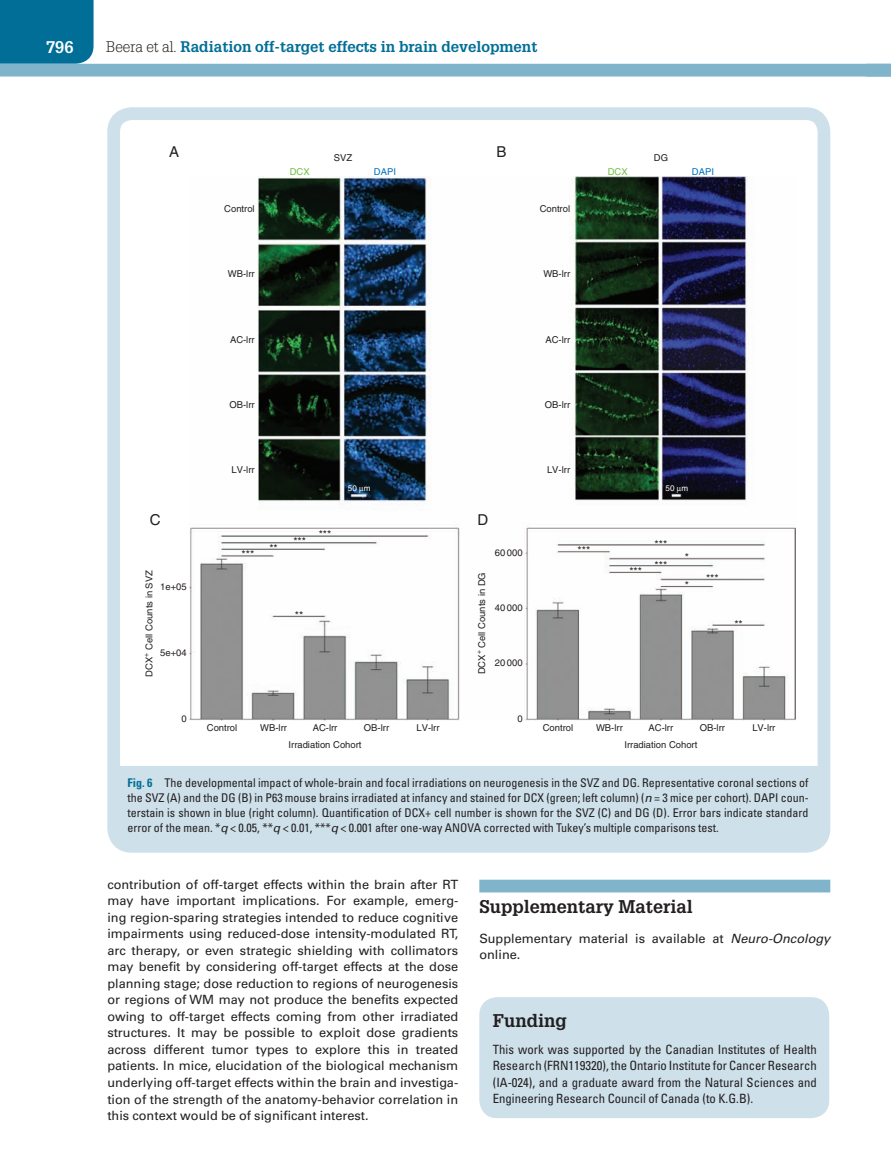
<style>
.page{position:relative;width:891px;height:1175px;background:#fff}
.page>*{position:absolute;margin:0;border:0;box-sizing:border-box;transform-origin:0 0}
.t1{font:700 18px "Glypha LT Std";color:#231f20}
.t2{font:700 16.5px "Glypha LT Std";color:#fff}
.t3{font:700 15px "Glypha LT Std";color:#006e96}
.t4{font:15px "Helvetica";color:#231f20}
.t5{font:12.75px/16.5px "Univers LT Std";color:#231f20;text-align:justify}
.t6{font:condensed 12.75px/16.5px "Univers LT Std";color:#231f20;text-align:justify}
.t7{font:condensed 12px/15px "Univers LT Std";color:#231f20;text-align:justify}
.t8{font:10.8px/21px "Helvetica";color:#231f20}
.t9{font:9.45px/16.5px "Helvetica";color:#231f20;text-align:center}
.t10{font:9.45px "Helvetica";color:#0072bc}
.t11{font:9.45px "Helvetica";color:#71bf44}
.t12{font:8.1px "Helvetica";color:#fff}
.s1{font-weight:300;color:#231f20}
.s2{font-weight:700;color:#006e96}
.s3{font-style:italic;font-stretch:normal}
.s4{font-style:italic}
</style>
<div class="page">
<div style="left:0;top:0;width:94px;height:64px;background:#006e96"></div>
<div style="left:0;top:64px;width:891px;height:12px;background:#7fb4ca"></div>
<div style="left:479px;top:997px;width:350px;height:121px;background:#cee0ea;border-radius:18px"></div>
<div style="left:479px;top:879px;width:351px;height:13px;background:#7fb4ca"></div>
<div style="left:119px;top:766px;width:700px;height:80px;background:#cee0ea"></div>
<img style="left:190px;top:176px;width:606px;height:544px">
<div style="left:107px;top:107px;width:723px;height:745px;border:13px solid #cee0ea;border-radius:18px"></div>
<svg style="left:359px;top:486px;width:5px;height:6px"></svg>
<svg style="left:677px;top:486px;width:4px;height:6px"></svg>
<p class="t2" style="left:46px;top:37px;width:29px">796</p>
<p class="t3" style="left:106px;top:37px;width:433px"><span class="s1">Beera et al.</span> Radiation off-target effects in brain development</p>
<p class="t4" style="left:169px;top:143px;width:12px">A</p>
<p class="t4" style="left:497px;top:143px;width:12px">B</p>
<p class="t9" style="left:334px;top:149px;width:20px">SVZ</p>
<p class="t11" style="left:290px;top:166px;width:21px">DCX</p>
<p class="t10" style="left:374px;top:166px;width:24px">DAPI</p>
<p class="t9" style="left:224px;top:201px;width:32px">Control</p>
<p class="t9" style="left:540px;top:201px;width:32px">Control</p>
<p class="t9" style="left:228px;top:266px;width:28px">WB-lrr</p>
<p class="t9" style="left:543px;top:266px;width:28px">WB-lrr</p>
<p class="t9" style="left:230px;top:331px;width:26px">AC-lrr</p>
<p class="t9" style="left:546px;top:331px;width:26px">AC-lrr</p>
<p class="t9" style="left:230px;top:396px;width:27px">OB-lrr</p>
<p class="t9" style="left:545px;top:396px;width:27px">OB-lrr</p>
<p class="t9" style="left:232px;top:461px;width:25px">LV-lrr</p>
<p class="t9" style="left:547px;top:461px;width:25px">LV-lrr</p>
<p class="t9" style="left:654px;top:149px;width:16px">DG</p>
<p class="t11" style="left:608px;top:166px;width:21px">DCX</p>
<p class="t10" style="left:692px;top:166px;width:24px">DAPI</p>
<p class="t12" style="left:348px;top:483px;width:24px">50 m</p>
<p class="t12" style="left:666px;top:483px;width:24px">50 m</p>
<p class="t4" style="left:150px;top:511px;width:12px">C</p>
<p class="t4" style="left:477px;top:511px;width:12px">D</p>
<p class="t8" style="left:242px;top:544px;width:14px">***</p>
<p class="t8" style="left:269px;top:537px;width:10px">**</p>
<p class="t8" style="left:293px;top:530px;width:14px">***</p>
<p class="t8" style="left:319px;top:524px;width:14px">***</p>
<p class="t9" style="left:141px;top:676px;width:108px;rotate:-90deg">DCX<sup>+</sup> Cell Counts in SVZ</p>
<p class="t9" style="left:474px;top:674px;width:104px;rotate:-90deg">DCX<sup>+</sup> Cell Counts in DG</p>
<p class="t9" style="left:160px;top:578px;width:28px">1e+05</p>
<p class="t8" style="left:295px;top:604px;width:10px">**</p>
<p class="t9" style="left:160px;top:644px;width:28px">5e+04</p>
<p class="t9" style="left:495px;top:544px;width:29px">60 000</p>
<p class="t9" style="left:495px;top:599px;width:29px">40 000</p>
<p class="t9" style="left:495px;top:654px;width:29px">20 000</p>
<p class="t9" style="left:182px;top:710px;width:7px">0</p>
<p class="t9" style="left:517px;top:710px;width:7px">0</p>
<p class="t8" style="left:578px;top:540px;width:14px">***</p>
<p class="t8" style="left:629px;top:561px;width:14px">***</p>
<p class="t8" style="left:655px;top:533px;width:14px">*** ***</p>
<p class="t8" style="left:685px;top:547px;width:6px">*</p>
<p class="t8" style="left:685px;top:575px;width:6px">*</p>
<p class="t8" style="left:706px;top:568px;width:14px">***</p>
<p class="t8" style="left:734px;top:613px;width:10px">**</p>
<p class="t9" style="left:364px;top:719px;width:27px">OB-lrr</p>
<p class="t9" style="left:417px;top:719px;width:25px">LV-lrr</p>
<p class="t9" style="left:543px;top:719px;width:32px">Control</p>
<p class="t9" style="left:596px;top:719px;width:28px">WB-lrr</p>
<p class="t9" style="left:624px;top:719px;width:75px">AC-lrr<br>Irradiation Cohort</p>
<p class="t9" style="left:700px;top:719px;width:27px">OB-lrr</p>
<p class="t9" style="left:752px;top:719px;width:25px">LV-lrr</p>
<p class="t9" style="left:207px;top:719px;width:32px">Control</p>
<p class="t9" style="left:260px;top:719px;width:28px">WB-lrr</p>
<p class="t9" style="left:289px;top:719px;width:75px">AC-lrr<br>Irradiation Cohort</p>
<p class="t7" style="left:128px;top:775px;width:683px"><span class="s2">Fig. 6</span> The developmental impact of whole-brain and focal irradiations on neurogenesis in the SVZ and DG. Representative coronal sections of the SVZ (A) and the DG (B) in P63 mouse brains irradiated at infancy and stained for DCX (green; left column) (<span class="s3">n</span> = 3 mice per cohort). DAPI coun&shy;terstain is shown in blue (right column). Quantification of DCX+ cell number is shown for the SVZ (C) and DG (D). Error bars indicate standard error of the mean. *<span class="s3">q</span> &lt; 0.05, **<span class="s3">q</span> &lt; 0.01, ***<span class="s3">q</span> &lt; 0.001 after one-way ANOVA corrected with Tukey’s multiple comparisons test.</p>
<p class="t5" style="left:107px;top:876px;width:353px">contribution of off-target effects within the brain after RT may have important implications. For example, emerg&shy;ing region-sparing strategies intended to reduce cognitive impairments using reduced-dose intensity-modulated RT, arc therapy, or even strategic shielding with collimators may benefit by considering off-target effects at the dose planning stage; dose reduction to regions of neurogenesis or regions of WM may not produce the benefits expected owing to off-target effects coming from other irradiated structures. It may be possible to exploit dose gradients across different tumor types to explore this in treated patients. In mice, elucidation of the biological mechanism underlying off-target effects within the brain and investiga&shy;tion of the strength of the anatomy-behavior correlation in this context would be of significant interest.</p>
<h1 class="t1" style="left:479px;top:896px;width:215px">Supplementary Material</h1>
<p class="t5" style="left:479px;top:930px;width:353px">Supplementary material is available at <span class="s4">Neuro-Oncology </span>online.</p>
<h1 class="t1" style="left:493px;top:1009px;width:76px">Funding</h1>
<p class="t6" style="left:493px;top:1040px;width:326px">This work was supported by the Canadian Institutes of Health Research (FRN119320), the Ontario Institute for Cancer Research (IA-024), and a graduate award from the Natural Sciences and Engineering Research Council of Canada (to K.G.B).</p>
</div>
